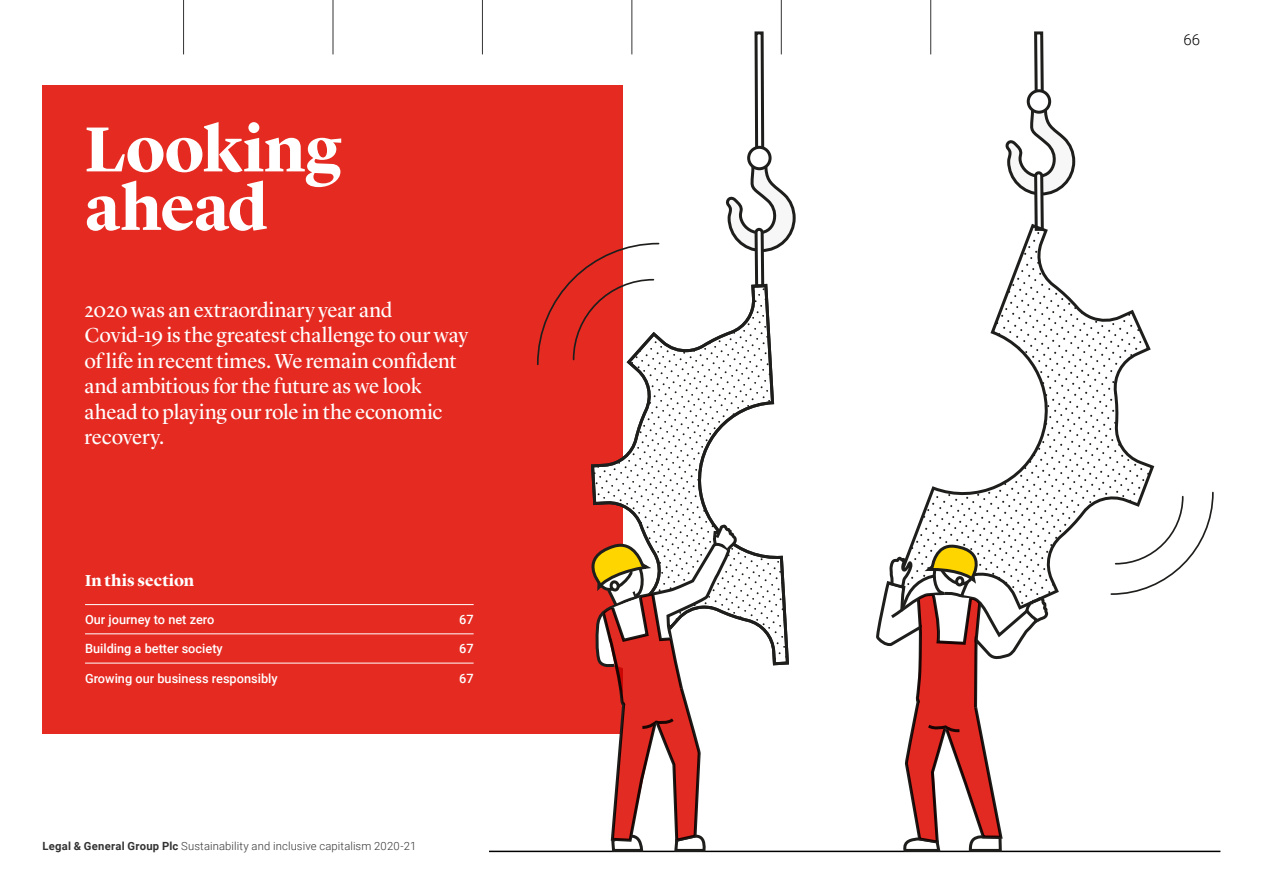
<style>
.page{position:relative;width:1263px;height:893px;background:#fff}
.page>*{position:absolute;margin:0;border:0;box-sizing:border-box;transform-origin:0 0}
.t1{font:700 66px/58.5px "Lyon Display";letter-spacing:-.01em;color:#fff}
.t2{font:21px/25.5px "Lyon Display";letter-spacing:-.005em;color:#fff}
.t3{font:700 16.5px "Lyon Display";letter-spacing:.01em;color:#fff}
.t4{font:300 15px "Roboto";color:#000}
.t5{font:500 12.75px "Roboto";color:#fff}
.t6{font:300 11.25px "Roboto";letter-spacing:.01em;color:#333}
.s1{font-weight:700}
</style>
<div class="page">
<hr style="left:489px;top:851px;width:731px;height:1px;background:#000">
<div style="left:43px;top:85px;width:580px;height:648px;background:#e52a21"></div>
<svg style="left:726px;top:30px;width:70px;height:252px"></svg>
<div style="left:749px;top:147px;width:21px;height:22px;background:#fff;border-radius:50%"></div>
<div style="left:747px;top:146px;width:24px;height:24px;border:3px solid #1e1e1c;border-radius:50%"></div>
<svg style="left:1005px;top:31px;width:71px;height:191px"></svg>
<div style="left:1028px;top:91px;width:22px;height:21px;background:#fff;border-radius:50%"></div>
<div style="left:1027px;top:89px;width:24px;height:25px;border:3px solid #1e1e1c;border-radius:50%"></div>
<svg style="left:631px;top:282px;width:158px;height:384px"></svg>
<svg style="left:912px;top:222px;width:243px;height:374px"></svg>
<svg style="left:872px;top:540px;width:178px;height:313px"></svg>
<div style="left:956px;top:577px;width:7px;height:8px;background:#fff;border-radius:50%"></div>
<div style="left:955px;top:576px;width:9px;height:11px;border:3px solid #1e1e1c;border-radius:50%"></div>
<svg style="left:578px;top:393px;width:161px;height:460px"></svg>
<svg style="left:537px;top:242px;width:123px;height:124px"></svg>
<svg style="left:1109px;top:491px;width:105px;height:105px"></svg>
<hr style="left:85px;top:604px;width:389px;height:1px;background:#fff">
<hr style="left:85px;top:634px;width:389px;height:1px;background:#fff">
<hr style="left:85px;top:663px;width:389px;height:1px;background:#fff">
<hr style="left:183px;top:0;width:1px;height:54px;background:#333">
<hr style="left:333px;top:0;width:1px;height:54px;background:#333">
<hr style="left:482px;top:0;width:1px;height:54px;background:#333">
<hr style="left:632px;top:0;width:1px;height:54px;background:#333">
<hr style="left:781px;top:0;width:1px;height:54px;background:#333">
<hr style="left:930px;top:0;width:1px;height:54px;background:#333">
<h1 class="t1" style="left:85px;top:115px;width:258px">Looking ahead</h1>
<p class="t2" style="left:85px;top:295px;width:385px">2020 was an extraordinary year and Covid-19 is the greatest challenge to our way of life in recent times. We remain confident and ambitious for the future as we look ahead to playing our role in the economic recovery.</p>
<p class="t3" style="left:85px;top:568px;width:111px">In this section</p>
<p class="t5" style="left:85px;top:610px;width:131px">Our journey to net zero</p>
<p class="t5" style="left:459px;top:610px;width:16px">67</p>
<p class="t5" style="left:85px;top:640px;width:139px">Building a better society</p>
<p class="t5" style="left:459px;top:640px;width:16px">67</p>
<p class="t5" style="left:85px;top:669px;width:194px">Growing our business responsibly</p>
<p class="t5" style="left:459px;top:669px;width:16px">67</p>
<p class="t6" style="left:43px;top:839px;width:375px"><span class="s1">Legal &amp; General Group Plc</span> Sustainability and inclusive capitalism 2020-21</p>
<p class="t4" style="left:1183px;top:30px;width:18px">66</p>
</div>
